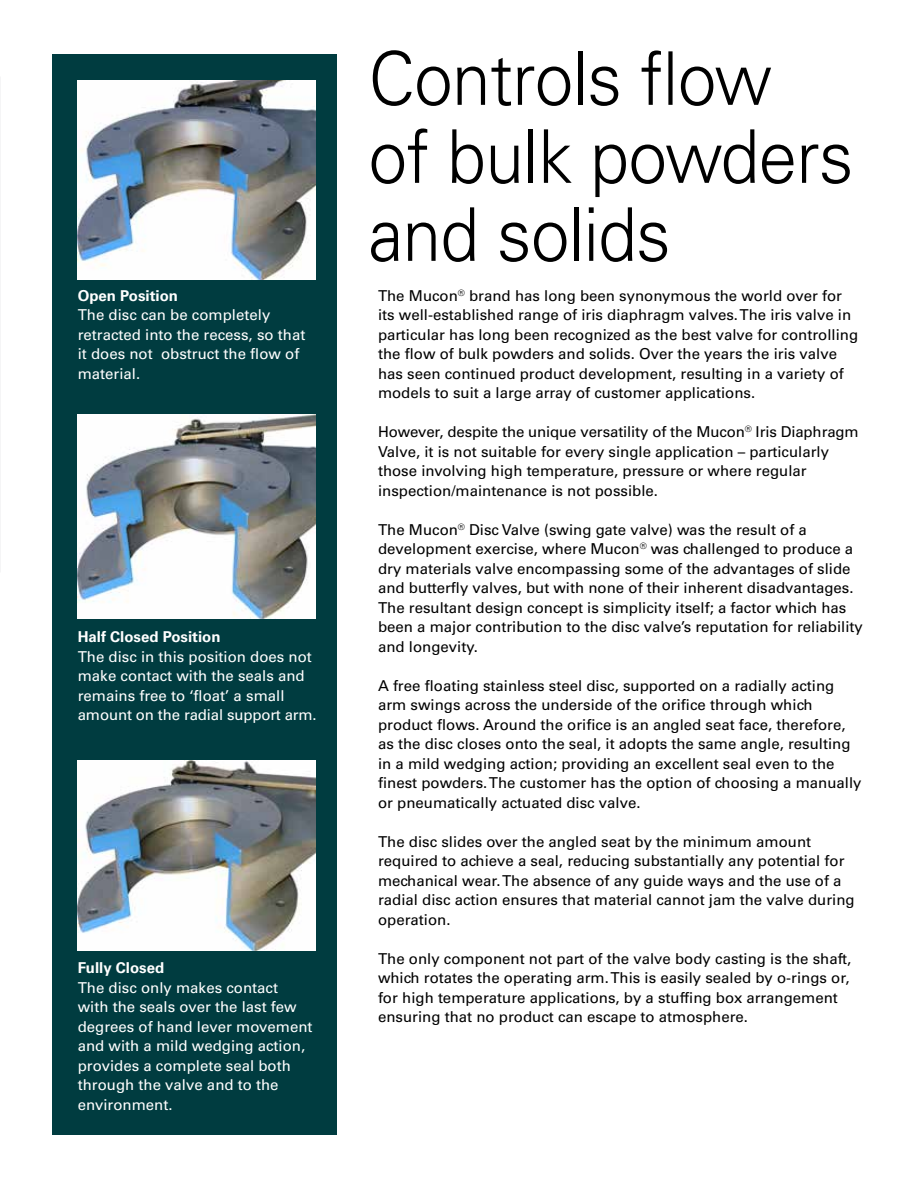
<style>
.page{position:relative;width:918px;height:1188px;background:#fff}
.page>*{position:absolute;margin:0;border:0;box-sizing:border-box;transform-origin:0 0}
.t1{font:300 74.1px/78px "Univers LT Std";letter-spacing:-.01em;color:#000;scale:.94 1}
.t2{font:15px/19.5px "Univers LT Std";color:#000}
.t3{font:15px/19.5px "Univers LT Std";color:#fff}
.t4{font:700 15px "Univers LT Std";color:#fff}
</style>
<div class="page">
<div style="left:53px;top:54px;width:284px;height:1081px;background:#003c40"></div>
<img style="left:78px;top:81px;width:237px;height:199px">
<img style="left:78px;top:414px;width:237px;height:204px">
<img style="left:78px;top:760px;width:237px;height:190px">
<p class="t4" style="left:78px;top:287px;width:102px">Open Position</p>
<p class="t3" style="left:78px;top:305px;width:229px">The disc can be completely retracted into the recess, so that it does not obstruct the flow of material.</p>
<p class="t4" style="left:78px;top:628px;width:144px">Half Closed Position</p>
<p class="t3" style="left:78px;top:647px;width:241px">The disc in this position does not make contact with the seals and remains free to ‘float’ a small amount on the radial support arm.</p>
<p class="t4" style="left:78px;top:959px;width:88px">Fully Closed</p>
<p class="t3" style="left:78px;top:978px;width:236px">The disc only makes contact with the seals over the last few degrees of hand lever movement and with a mild wedging action, provides a complete seal both through the valve and to the environment.</p>
<h1 class="t1" style="left:369px;top:40px;width:517px">Controls flow<br>of bulk powders and solids</h1>
<p class="t2" style="left:378px;top:286px;width:482px">The Mucon<sup>®</sup> brand has long been synonymous the world over for its well-established range of iris diaphragm valves. The iris valve in particular has long been recognized as the best valve for controlling the flow of bulk powders and solids. Over the years the iris valve has seen continued product development, resulting in a variety of models to suit a large array of customer applications.</p>
<p class="t2" style="left:378px;top:422px;width:482px">However, despite the unique versatility of the Mucon<sup>®</sup> Iris Diaphragm Valve, it is not suitable for every single application – particularly those involving high temperature, pressure or where regular inspection/maintenance is not possible.</p>
<p class="t2" style="left:378px;top:520px;width:486px">The Mucon<sup>®</sup> Disc Valve (swing gate valve) was the result of a development exercise, where Mucon<sup>®</sup> was challenged to produce a dry materials valve encompassing some of the advantages of slide and butterfly valves, but with none of their inherent disadvantages.<br>The resultant design concept is simplicity itself; a factor which has been a major contribution to the disc valve’s reputation for reliability and longevity.</p>
<p class="t2" style="left:378px;top:676px;width:485px">A free floating stainless steel disc, supported on a radially acting arm swings across the underside of the orifice through which product flows. Around the orifice is an angled seat face, therefore, as the disc closes onto the seal, it adopts the same angle, resulting in a mild wedging action; providing an excellent seal even to the finest powders. The customer has the option of choosing a manually or pneumatically actuated disc valve.</p>
<p class="t2" style="left:378px;top:832px;width:478px">The disc slides over the angled seat by the minimum amount required to achieve a seal, reducing substantially any potential for mechanical wear. The absence of any guide ways and the use of a radial disc action ensures that material cannot jam the valve during operation.</p>
<p class="t2" style="left:378px;top:949px;width:475px">The only component not part of the valve body casting is the shaft, which rotates the operating arm. This is easily sealed by o-rings or, for high temperature applications, by a stuffing box arrangement ensuring that no product can escape to atmosphere.</p>
</div>
